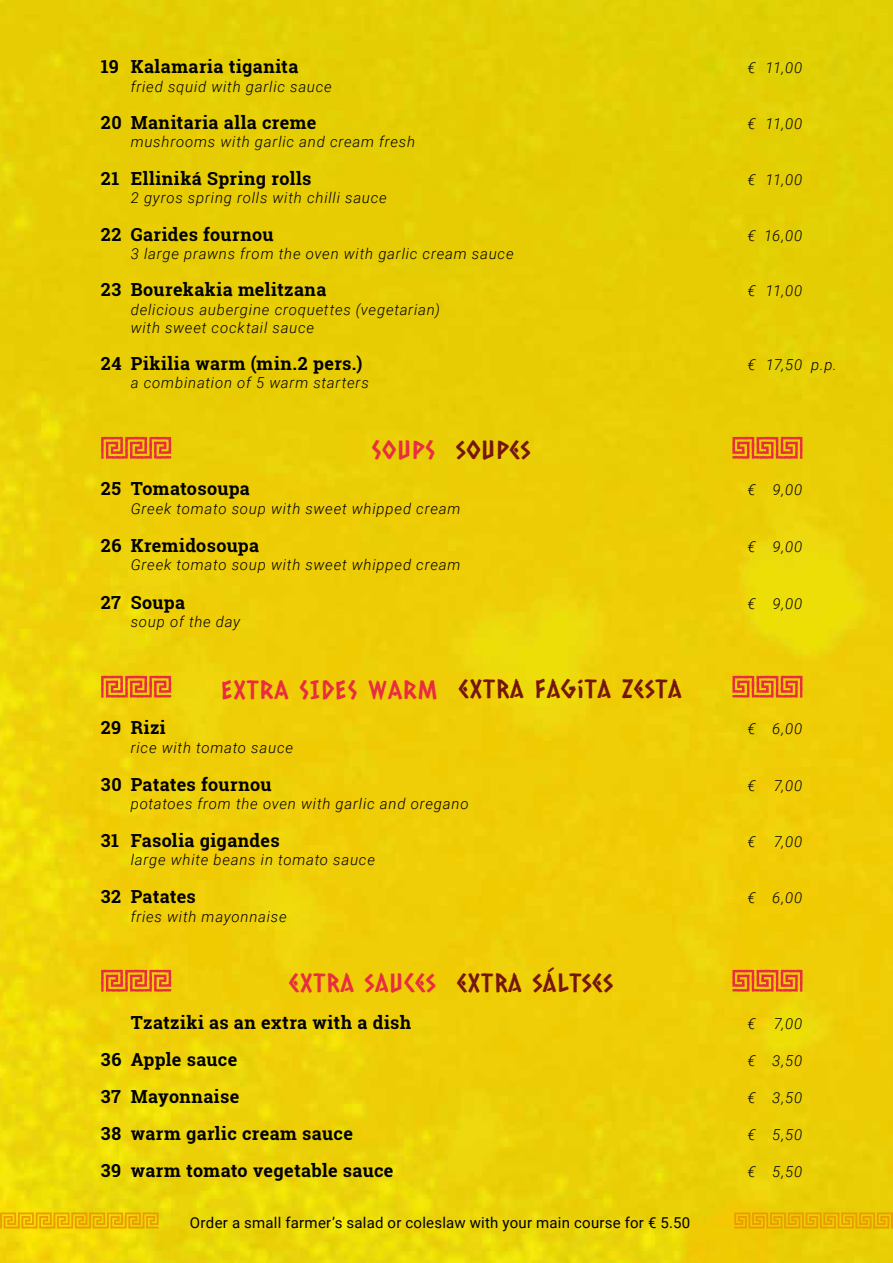
<style>
.page{position:relative;width:893px;height:1263px;background:#fff}
.page>*{position:absolute;margin:0;border:0;box-sizing:border-box;transform-origin:0 0}
.t1{font:25.5px "Caesar Dressing";letter-spacing:.05em;color:#75160e}
.t2{font:700 18px "Roboto Slab";letter-spacing:.02em;color:#000}
.t3{font:italic 300 15px/18.3px "Roboto";letter-spacing:.05em;color:#000}
.t4{font:15px "Roboto";letter-spacing:.015em;color:#000}
.s1{color:#e72d3f}
</style>
<div class="page">
<img style="left:0;top:0;width:893px;height:1263px">
<svg style="left:0;top:1212px;width:159px;height:16px;background:#eeb603"></svg>
<svg style="left:734px;top:1212px;width:159px;height:16px;background:#ebb001"></svg>
<svg style="left:101px;top:437px;width:70px;height:22px;background:#e87125"></svg>
<svg style="left:732px;top:437px;width:71px;height:22px;background:#e87225"></svg>
<svg style="left:101px;top:676px;width:70px;height:22px;background:#ea7327"></svg>
<svg style="left:732px;top:676px;width:71px;height:22px;background:#e97326"></svg>
<svg style="left:101px;top:970px;width:70px;height:22px;background:#ea7125"></svg>
<svg style="left:732px;top:970px;width:71px;height:22px;background:#ea7226"></svg>
<p class="t2" style="left:101px;top:54px;width:199px">19 Kalamaria tiganita</p>
<p class="t3" style="left:747px;top:58px;width:57px">€ 11,00</p>
<p class="t3" style="left:131px;top:77px;width:203px">fried squid with garlic sauce</p>
<p class="t2" style="left:101px;top:110px;width:217px">20 Manitaria alla creme</p>
<p class="t3" style="left:747px;top:114px;width:57px">€ 11,00</p>
<p class="t3" style="left:131px;top:132px;width:286px">mushrooms with garlic and cream fresh</p>
<p class="t2" style="left:101px;top:166px;width:212px">21 Elliniká Spring rolls</p>
<p class="t3" style="left:747px;top:170px;width:57px">€ 11,00</p>
<p class="t3" style="left:131px;top:188px;width:258px">2 gyros spring rolls with chilli sauce</p>
<p class="t2" style="left:101px;top:222px;width:174px">22 Garides fournou</p>
<p class="t3" style="left:747px;top:226px;width:57px">€ 16,00</p>
<p class="t3" style="left:131px;top:244px;width:384px">3 large prawns from the oven with garlic cream sauce</p>
<p class="t2" style="left:101px;top:278px;width:227px">23 Bourekakia melitzana</p>
<p class="t3" style="left:747px;top:281px;width:57px">€ 11,00</p>
<p class="t3" style="left:131px;top:300px;width:311px">delicious aubergine croquettes (vegetarian) with sweet cocktail sauce</p>
<p class="t2" style="left:101px;top:351px;width:263px">24 Pikilia warm (min.2 pers.)</p>
<p class="t3" style="left:747px;top:355px;width:91px">€ 17,50 p.p.</p>
<p class="t3" style="left:131px;top:373px;width:240px">a combination of 5 warm starters</p>
<h1 class="t1" style="left:372px;top:433px;width:159px"><span class="s1">SOUPS</span> SOUPES</h1>
<p class="t2" style="left:101px;top:476px;width:150px">25 Tomatosoupa</p>
<p class="t3" style="left:747px;top:480px;width:57px">€ 9,00</p>
<p class="t3" style="left:131px;top:498px;width:331px">Greek tomato soup with sweet whipped cream</p>
<p class="t2" style="left:101px;top:533px;width:160px">26 Kremidosoupa</p>
<p class="t3" style="left:747px;top:537px;width:57px">€ 9,00</p>
<p class="t3" style="left:131px;top:555px;width:331px">Greek tomato soup with sweet whipped cream</p>
<p class="t2" style="left:101px;top:590px;width:85px">27 Soupa</p>
<p class="t3" style="left:747px;top:593px;width:57px">€ 9,00</p>
<p class="t3" style="left:131px;top:612px;width:111px">soup of the day</p>
<h1 class="t1" style="left:221px;top:672px;width:462px"><span class="s1">EXTRA SIDES WARM</span> EXTRA FAGITA ZESTA</h1>
<p class="t2" style="left:101px;top:715px;width:66px">29 Rizi</p>
<p class="t3" style="left:747px;top:719px;width:57px">€ 6,00</p>
<p class="t3" style="left:131px;top:738px;width:164px">rice with tomato sauce</p>
<p class="t2" style="left:101px;top:772px;width:172px">30 Patates fournou</p>
<p class="t3" style="left:747px;top:776px;width:57px">€ 7,00</p>
<p class="t3" style="left:131px;top:794px;width:339px">potatoes from the oven with garlic and oregano</p>
<p class="t2" style="left:101px;top:828px;width:180px">31 Fasolia gigandes</p>
<p class="t3" style="left:747px;top:832px;width:57px">€ 7,00</p>
<p class="t3" style="left:131px;top:850px;width:246px">large white beans in tomato sauce</p>
<p class="t2" style="left:101px;top:884px;width:96px">32 Patates</p>
<p class="t3" style="left:747px;top:888px;width:57px">€ 6,00</p>
<p class="t3" style="left:131px;top:907px;width:157px">fries with mayonnaise</p>
<h1 class="t1" style="left:290px;top:966px;width:325px"><span class="s1">EXTRA SAUCES</span> EXTRA SÁLTSES</h1>
<p class="t2" style="left:131px;top:1010px;width:282px">Tzatziki as an extra with a dish</p>
<p class="t3" style="left:747px;top:1014px;width:57px">€ 7,00</p>
<p class="t2" style="left:101px;top:1047px;width:138px">36 Apple sauce</p>
<p class="t3" style="left:747px;top:1051px;width:56px">€ 3,50</p>
<p class="t2" style="left:101px;top:1084px;width:140px">37 Mayonnaise</p>
<p class="t3" style="left:747px;top:1088px;width:56px">€ 3,50</p>
<p class="t2" style="left:101px;top:1121px;width:253px">38 warm garlic cream sauce</p>
<p class="t3" style="left:747px;top:1125px;width:56px">€ 5,50</p>
<p class="t2" style="left:101px;top:1158px;width:294px">39 warm tomato vegetable sauce</p>
<p class="t3" style="left:747px;top:1162px;width:56px">€ 5,50</p>
<p class="t4" style="left:190px;top:1212px;width:502px">Order a small farmer’s salad or coleslaw with your main course for € 5.50</p>
</div>
